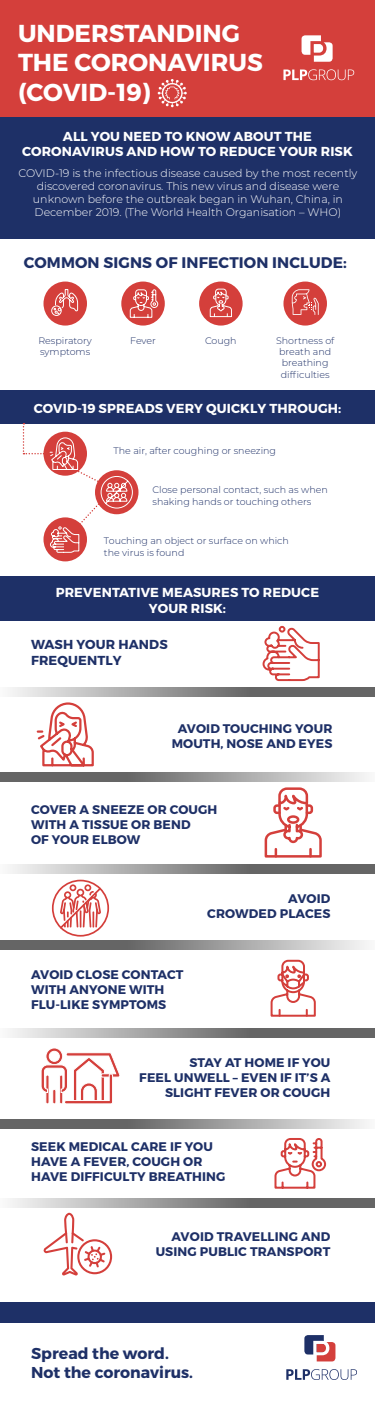
<style>
.page{position:relative;width:375px;height:1406px;background:#fff}
.page>*{position:absolute;margin:0;border:0;box-sizing:border-box;transform-origin:0 0}
.t1{font:700 24.5px/29.4px "Montserrat";color:#fff}
.t2{font:700 15.75px/18.9px "Montserrat";color:#1e3067}
.t3{font:700 15.35px "Montserrat";letter-spacing:.01em;color:#1e3067}
.t4{font:700 13px/15.6px "Montserrat";letter-spacing:.01em;color:#fff;text-align:center}
.t5{font:700 13px/15.6px "Montserrat";letter-spacing:.01em;color:#1e3067}
.t6{font:700 12.5px/15px "Montserrat";letter-spacing:.01em;color:#1e3067}
.t7{font:300 11px/13.2px "Montserrat";color:#fff;text-align:center}
.t8{font:300 9.5px/11.4px "Montserrat";color:#1e3067}
</style>
<div class="page">
<div style="left:0;top:0;width:375px;height:117px;background:#d43f3b"></div>
<svg style="left:302px;top:35px;width:31px;height:27px"></svg>
<svg style="left:283px;top:69px;width:71px;height:11px"></svg>
<svg style="left:304px;top:1335px;width:31px;height:26px"></svg>
<svg style="left:286px;top:1369px;width:71px;height:10px"></svg>
<svg style="left:158px;top:79px;width:29px;height:28px"></svg>
<div style="left:0;top:117px;width:375px;height:122px;background:#1e3067"></div>
<div style="left:0;top:390px;width:375px;height:34px;background:#1e3067"></div>
<div style="left:0;top:577px;width:375px;height:44px;background:#1e3067"></div>
<svg style="left:10px;top:687px;width:365px;height:9px;background:#939393"></svg>
<svg style="left:0;top:772px;width:367px;height:9px;background:#929292"></svg>
<svg style="left:0;top:940px;width:367px;height:10px;background:#939393"></svg>
<svg style="left:0;top:1119px;width:367px;height:9px;background:#939393"></svg>
<svg style="left:10px;top:864px;width:365px;height:9px;background:#939393"></svg>
<svg style="left:10px;top:1028px;width:365px;height:9px;background:#939393"></svg>
<svg style="left:10px;top:1198px;width:365px;height:9px;background:#939393"></svg>
<div style="left:0;top:1301px;width:375px;height:21px;background:#1e3067"></div>
<svg style="left:262px;top:625px;width:58px;height:57px"></svg>
<svg style="left:36px;top:702px;width:58px;height:65px"></svg>
<svg style="left:263px;top:780px;width:60px;height:78px"></svg>
<svg style="left:41px;top:1048px;width:79px;height:56px"></svg>
<div style="left:52px;top:1088px;width:4px;height:16px;border:1px solid #fff;border-radius:2px"></div>
<svg style="left:270px;top:959px;width:46px;height:58px"></svg>
<div style="left:44px;top:281px;width:43px;height:44px;background:#d43f3b;border-radius:50%"></div>
<div style="left:95px;top:470px;width:43px;height:44px;background:#d43f3b;border-radius:50%"></div>
<div style="left:44px;top:517px;width:43px;height:44px;background:#d43f3b;border-radius:50%"></div>
<svg style="left:51px;top:289px;width:28px;height:27px"></svg>
<div style="left:121px;top:281px;width:44px;height:44px;background:#d43f3b;border-radius:50%"></div>
<svg style="left:129px;top:286px;width:30px;height:32px"></svg>
<div style="left:199px;top:281px;width:44px;height:44px;background:#d43f3b;border-radius:50%"></div>
<div style="left:283px;top:281px;width:44px;height:44px;background:#d43f3b;border-radius:50%"></div>
<svg style="left:209px;top:288px;width:23px;height:29px"></svg>
<svg style="left:292px;top:289px;width:27px;height:26px"></svg>
<svg style="left:23px;top:423px;width:110px;height:130px"></svg>
<svg style="left:52px;top:879px;width:57px;height:57px"></svg>
<svg style="left:274px;top:1138px;width:53px;height:51px"></svg>
<svg style="left:43px;top:1212px;width:69px;height:63px"></svg>
<h1 class="t1" style="left:18px;top:19px;width:246px">UNDERSTANDING<br>THE CORONAVIRUS (COVID-19)</h1>
<p class="t4" style="left:22px;top:128px;width:332px">ALL YOU NEED TO KNOW ABOUT THE<br>CORONAVIRUS AND HOW TO REDUCE YOUR RISK</p>
<p class="t7" style="left:19px;top:166px;width:340px">COVID-19 is the infectious disease caused by the most recently discovered coronavirus. This new virus and disease were unknown before the outbreak began in Wuhan, China, in December 2019. (The World Health Organisation – WHO)</p>
<p class="t3" style="left:24px;top:252px;width:325px">COMMON SIGNS OF INFECTION INCLUDE:</p>
<p class="t8" style="left:38px;top:334px;width:55px">Respiratory symptoms</p>
<p class="t8" style="left:276px;top:334px;width:60px;text-align:center">Shortness of breath and breathing difficulties</p>
<p class="t8" style="left:130px;top:334px;width:27px">Fever</p>
<p class="t8" style="left:205px;top:334px;width:33px">Cough</p>
<p class="t4" style="left:34px;top:401px;width:309px">COVID-19 SPREADS VERY QUICKLY THROUGH:</p>
<p class="t8" style="left:114px;top:444px;width:164px">The air, after coughing or sneezing</p>
<p class="t8" style="left:152px;top:484px;width:177px">Close personal contact, such as when shaking hands or touching others</p>
<p class="t8" style="left:104px;top:535px;width:186px">Touching an object or surface on which the virus is found</p>
<p class="t4" style="left:56px;top:585px;width:265px">PREVENTATIVE MEASURES TO REDUCE<br>YOUR RISK:</p>
<p class="t5" style="left:31px;top:637px;width:138px">WASH YOUR HANDS<br>FREQUENTLY</p>
<p class="t6" style="left:172px;top:721px;width:162px;text-align:center">AVOID TOUCHING YOUR<br>MOUTH, NOSE AND EYES</p>
<p class="t6" style="left:31px;top:801px;width:188px">COVER A SNEEZE OR COUGH<br>WITH A TISSUE OR BEND<br>OF YOUR ELBOW</p>
<p class="t6" style="left:31px;top:967px;width:154px">AVOID CLOSE CONTACT<br>WITH ANYONE WITH<br>FLU-LIKE SYMPTOMS</p>
<p class="t6" style="left:207px;top:891px;width:125px;text-align:right">AVOID<br>CROWDED PLACES</p>
<p class="t6" style="left:139px;top:1055px;width:193px;text-align:right">STAY AT HOME IF YOU<br>FEEL UNWELL – EVEN IF IT’S A<br>SLIGHT FEVER OR COUGH</p>
<p class="t6" style="left:31px;top:1138px;width:196px">SEEK MEDICAL CARE IF YOU<br>HAVE A FEVER, COUGH OR<br>HAVE DIFFICULTY BREATHING</p>
<p class="t6" style="left:156px;top:1229px;width:176px;text-align:right">AVOID TRAVELLING AND<br>USING PUBLIC TRANSPORT</p>
<p class="t2" style="left:31px;top:1343px;width:163px">Spread the word.<br>Not the coronavirus.</p>
</div>
